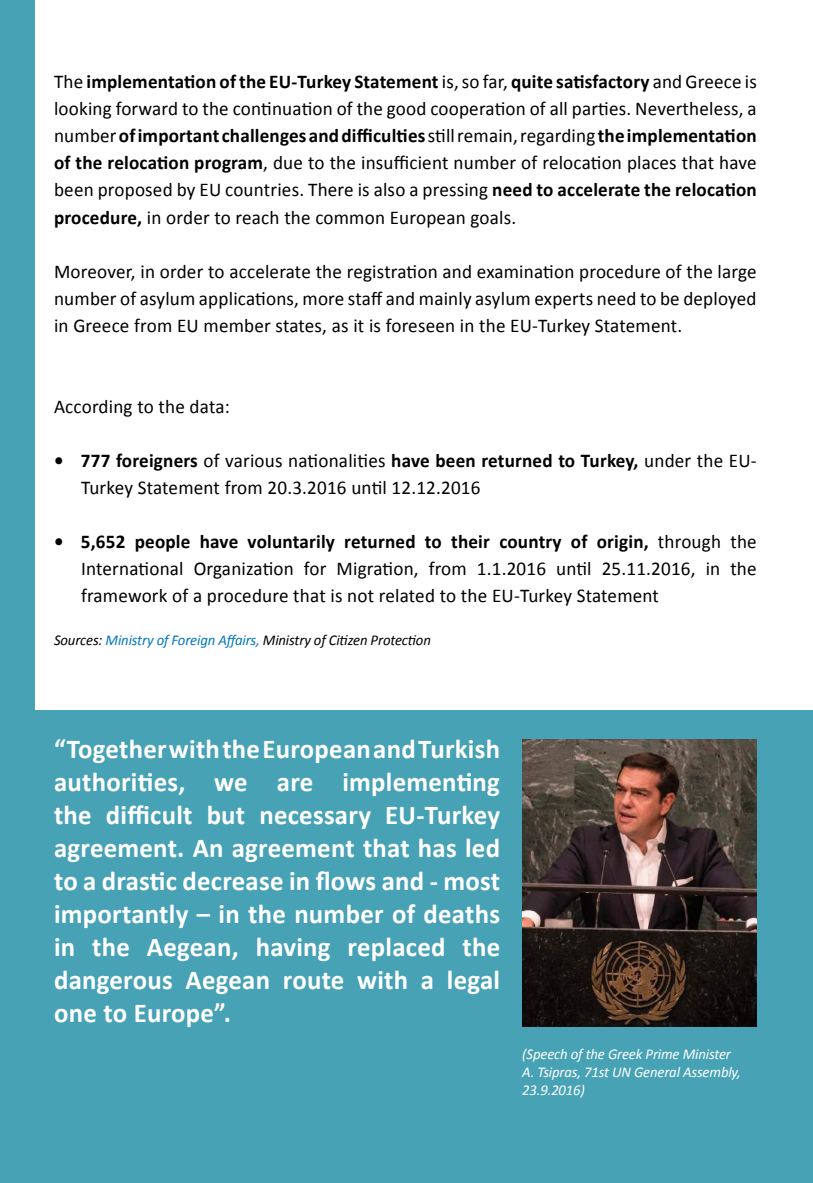
<style>
.page{position:relative;width:813px;height:1183px;background:#fff}
.page>*{position:absolute;margin:0;border:0;box-sizing:border-box;transform-origin:0 0}
.t1{font:700 27.3px/33px "Calibri";letter-spacing:.01em;color:#fff;text-align:justify}
.t2{font:19.5px/27px "Calibri";letter-spacing:.01em;color:#000;text-align:justify}
.t3{font:italic 15px/18px "Calibri";letter-spacing:-.01em;color:#fff}
.t4{font:italic 15px "Calibri";letter-spacing:-.01em;color:#000}
.s1{font-weight:700}
.s2{color:#0076c0}
</style>
<div class="page">
<div style="left:0;top:0;width:34px;height:1182px;background:#47a2b5"></div>
<div style="left:0;top:710px;width:812px;height:472px;background:#47a2b5"></div>
<img style="left:522px;top:739px;width:234px;height:287px">
<p class="t2" style="left:54px;top:68px;width:704px">The <span class="s1">implementation of the EU-Turkey Statement</span> is, so far, <span class="s1">quite satisfactory</span> and Greece is looking forward to the continuation of the good cooperation of all parties. Nevertheless, a number <span class="s1">ofimportantchallengesanddifficulties</span> still remain, regarding <span class="s1">theimplementation of the relocation program</span>, due to the insufficient number of relocation places that have been proposed by EU countries. There is also a pressing <span class="s1">need to accelerate the relocation procedure,</span> in order to reach the common European goals.</p>
<p class="t2" style="left:54px;top:257px;width:703px">Moreover, in order to accelerate the registration and examination procedure of the large number of asylum applications, more staff and mainly asylum experts need to be deployed in Greece from EU member states, as it is foreseen in the EU-Turkey Statement.</p>
<p class="t2" style="left:54px;top:392px;width:177px">According to the data:</p>
<p class="t2" style="left:81px;top:446px;width:676px;text-indent:-27px"><span class="s1">• 777 foreigners</span> of various nationalities <span class="s1">have been returned to Turkey,</span> under the EU-<br>Turkey Statement from 20.3.2016 until 12.12.2016</p>
<p class="t2" style="left:81px;top:527px;width:676px;text-indent:-27px"><span class="s1">• 5,652 people have voluntarily returned to their country of origin,</span> through the International Organization for Migration, from 1.1.2016 until 25.11.2016, in the framework of a procedure that is not related to the EU-Turkey Statement</p>
<p class="t4" style="left:54px;top:630px;width:378px">Sources: <span class="s2">Ministry of Foreign Affairs,</span> Ministry of Citizen Protection</p>
<p class="t1" style="left:54px;top:732px;width:447px">“Together with the European and Turkish authorities, we are implementing the difficult but necessary EU-Turkey agreement. An agreement that has led to a drastic decrease in flows and - most importantly – in the number of deaths in the Aegean, having replaced the dangerous Aegean route with a legal one to Europe”.</p>
<p class="t3" style="left:522px;top:1044px;width:220px">(Speech of the Greek Prime Minister<br>A. Tsipras, 71st UN General Assembly,<br>23.9.2016)</p>
</div>
